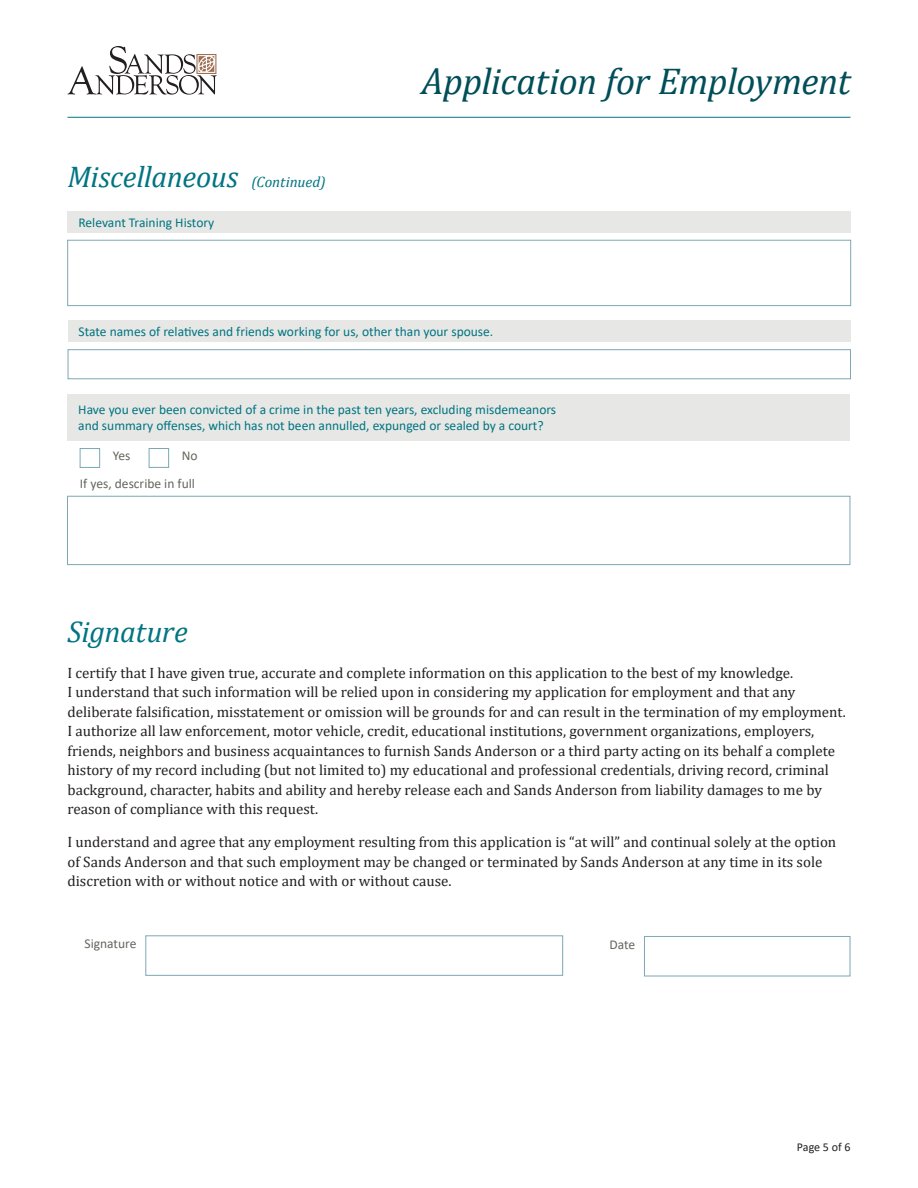
<style>
.page{position:relative;width:918px;height:1188px;background:#fff}
.page>*{position:absolute;margin:0;border:0;box-sizing:border-box;transform-origin:0 0}
.t1{font:italic 37.5px "Cambria";letter-spacing:-.015em;color:#004e58}
.Heading_H2{font:italic 30px "Cambria";letter-spacing:-.01em;color:#007482}
.Body_Text{font:15px/19.5px "Cambria";color:#231f20}
.Pullout_Text{font:italic 15px "Cambria";letter-spacing:-.005em;color:#007482}
.t2{font:13.5px/16.2px "Calibri";color:#007482}
.t3{font:13.5px "Calibri";color:#65665d}
.t4{font:12px "Calibri";letter-spacing:-.005em;color:#231f20}
</style>
<div class="page">
<svg style="left:68px;top:46px;width:149px;height:49px"></svg>
<hr style="left:68px;top:117px;width:782px;height:1px;background:#007482">
<div style="left:68px;top:240px;width:783px;height:66px;background:#fff;border:1px solid #7ca8b4"></div>
<div style="left:68px;top:211px;width:783px;height:22px;background:#e7e8e5"></div>
<div style="left:68px;top:349px;width:783px;height:30px;background:#fff;border:1px solid #7ca8b4"></div>
<div style="left:68px;top:321px;width:783px;height:21px;background:#e7e8e5"></div>
<div style="left:68px;top:394px;width:782px;height:46px;background:#e7e8e5"></div>
<div style="left:80px;top:448px;width:20px;height:20px;background:#fff;border:1px solid #7ca8b4"></div>
<div style="left:149px;top:448px;width:20px;height:20px;background:#fff;border:1px solid #7ca8b4"></div>
<div style="left:67px;top:496px;width:783px;height:69px;background:#fff;border:1px solid #7ca8b4"></div>
<div style="left:644px;top:936px;width:206px;height:40px;background:#fff;border:1px solid #7ca8b4"></div>
<div style="left:146px;top:936px;width:417px;height:40px;background:#fff;border:1px solid #7ca8b4"></div>
<p class="Heading_H2" style="left:68px;top:156px;width:172px">Miscellaneous</p>
<p class="t2" style="left:78px;top:214px;width:137px">Relevant Training History</p>
<p class="Pullout_Text" style="left:252px;top:171px;width:76px">(Continued)</p>
<h1 class="t1" style="left:422px;top:55px;width:430px">Application for Employment</h1>
<p class="t2" style="left:79px;top:323px;width:416px">State names of relatives and friends working for us, other than your spouse.</p>
<p class="t2" style="left:78px;top:401px;width:479px">Have you ever been convicted of a crime in the past ten years, excluding misdemeanors and summary offenses, which has not been annulled, expunged or sealed by a court?</p>
<p class="t3" style="left:113px;top:447px;width:19px">Yes</p>
<p class="t3" style="left:182px;top:447px;width:17px">No</p>
<p class="t3" style="left:80px;top:474px;width:117px">If yes, describe in full</p>
<p class="Heading_H2" style="left:68px;top:611px;width:122px">Signature</p>
<p class="Body_Text" style="left:68px;top:663px;width:780px">I certify that I have given true, accurate and complete information on this application to the best of my knowledge.<br>I understand that such information will be relied upon in considering my application for employment and that any deliberate falsification, misstatement or omission will be grounds for and can result in the termination of my employment.<br>I authorize all law enforcement, motor vehicle, credit, educational institutions, government organizations, employers, friends, neighbors and business acquaintances to furnish Sands Anderson or a third party acting on its behalf a complete history of my record including (but not limited to) my educational and professional credentials, driving record, criminal background, character, habits and ability and hereby release each and Sands Anderson from liability damages to me by reason of compliance with this request.</p>
<p class="Body_Text" style="left:68px;top:832px;width:770px">I understand and agree that any employment resulting from this application is “at will” and continual solely at the option of Sands Anderson and that such employment may be changed or terminated by Sands Anderson at any time in its sole discretion with or without notice and with or without cause.</p>
<p class="t3" style="left:85px;top:935px;width:53px">Signature</p>
<p class="t3" style="left:609px;top:935px;width:27px">Date</p>
<p class="t4" style="left:797px;top:1138px;width:55px">Page 5 of 6</p>
</div>
